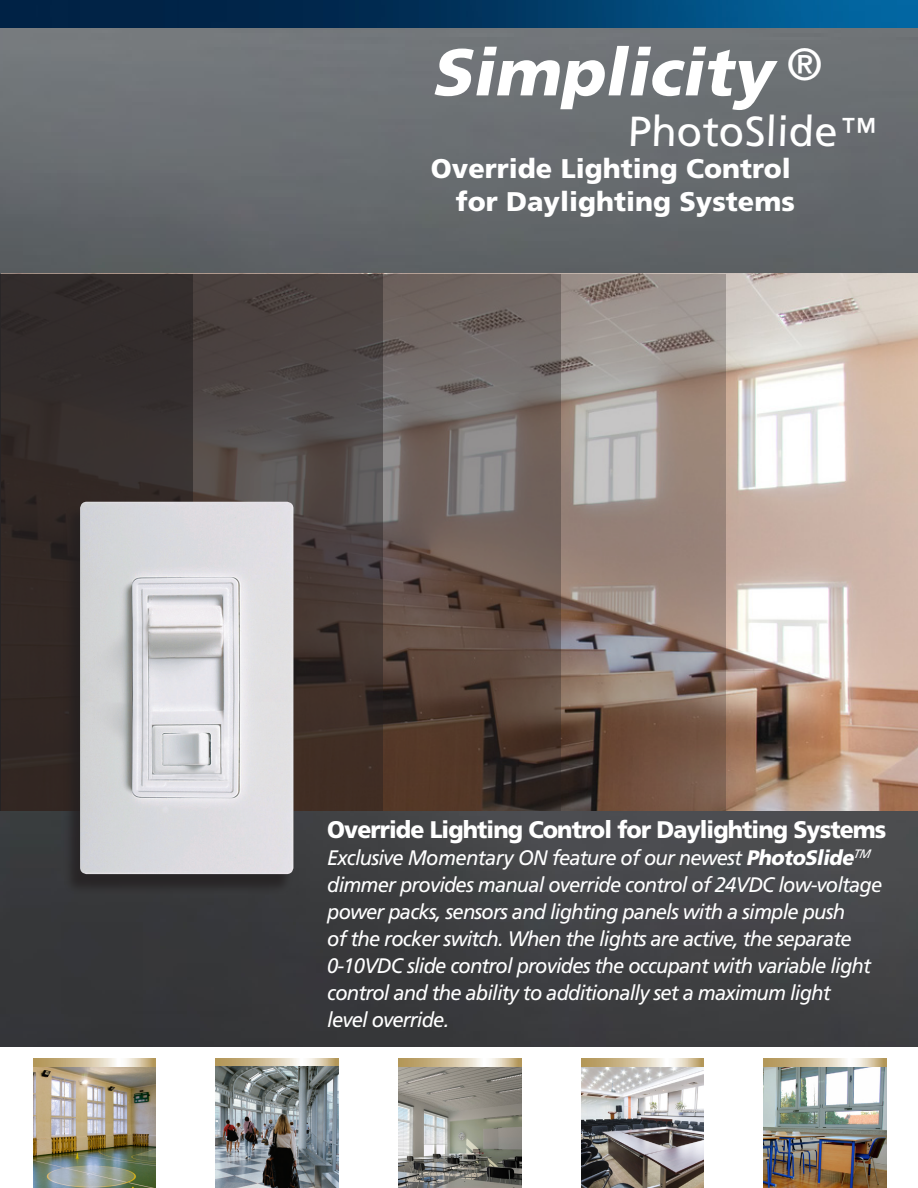
<style>
.page{position:relative;width:918px;height:1188px;background:#fff}
.page>*{position:absolute;margin:0;border:0;box-sizing:border-box;transform-origin:0 0}
.t1{font:italic 900 66px "Frutiger LT Std";color:#fff}
.t2{font:italic 42px "Frutiger LT Std";color:#fff}
.t3{font:900 27px "Frutiger LT Std";color:#fff}
.t4{font:900 24px "Frutiger LT Std";letter-spacing:-.04em;color:#fff;scale:.96 1}
.t5{font:italic 21px/27px "Frutiger LT Std";letter-spacing:-.04em;color:#fff;scale:.96 1}
.s1{font-size:36px}
.s2{font-weight:900}
</style>
<div class="page">
<img style="left:0;top:27px;width:918px;height:1019px">
<img style="left:726px;top:274px;width:192px;height:537px">
<img style="left:33px;top:1067px;width:123px;height:121px">
<svg style="left:33px;top:1059px;width:123px;height:8px"></svg>
<img style="left:399px;top:1067px;width:122px;height:121px">
<svg style="left:399px;top:1059px;width:122px;height:8px"></svg>
<img style="left:581px;top:1067px;width:123px;height:121px">
<svg style="left:581px;top:1059px;width:123px;height:8px"></svg>
<img style="left:764px;top:1067px;width:122px;height:121px">
<svg style="left:764px;top:1059px;width:122px;height:8px"></svg>
<svg style="left:216px;top:1059px;width:123px;height:8px"></svg>
<img style="left:216px;top:1067px;width:123px;height:121px">
<svg style="left:561px;top:274px;width:165px;height:537px;background:#918077"></svg>
<svg style="left:382px;top:274px;width:179px;height:537px;background:#655650"></svg>
<svg style="left:193px;top:274px;width:189px;height:537px;background:#4b413e"></svg>
<div style="left:0;top:274px;width:193px;height:537px;background:#322b2b"></div>
<div style="left:63px;top:506px;width:230px;height:388px;background:#231f20;opacity:.75"></div>
<img style="left:80px;top:502px;width:213px;height:372px">
<img style="left:0;top:0;width:918px;height:27px">
<p class="t1" style="left:431px;top:32px;width:392px">Simplicity <sup>®</sup></p>
<p class="t2" style="left:629px;top:107px;width:247px">PhotoSlide<span class="s1">™</span></p>
<p class="t3" style="left:431px;top:152px;width:361px">Override Lighting Control</p>
<p class="t3" style="left:456px;top:185px;width:341px">for Daylighting Systems</p>
<p class="t4" style="left:327px;top:815px;width:584px">Override Lighting Control for Daylighting Systems</p>
<p class="t5" style="left:327px;top:844px;width:580px">Exclusive Momentary ON feature of our newest <span class="s2">PhotoSlide</span><sup>TM </sup>dimmer provides manual override control of 24VDC low-voltage power packs, sensors and lighting panels with a simple push<br>of the rocker switch. When the lights are active, the separate 0-10VDC slide control provides the occupant with variable light control and the ability to additionally set a maximum light</p>
<p class="t5" style="left:327px;top:1006px;width:129px">level override.</p>
</div>
